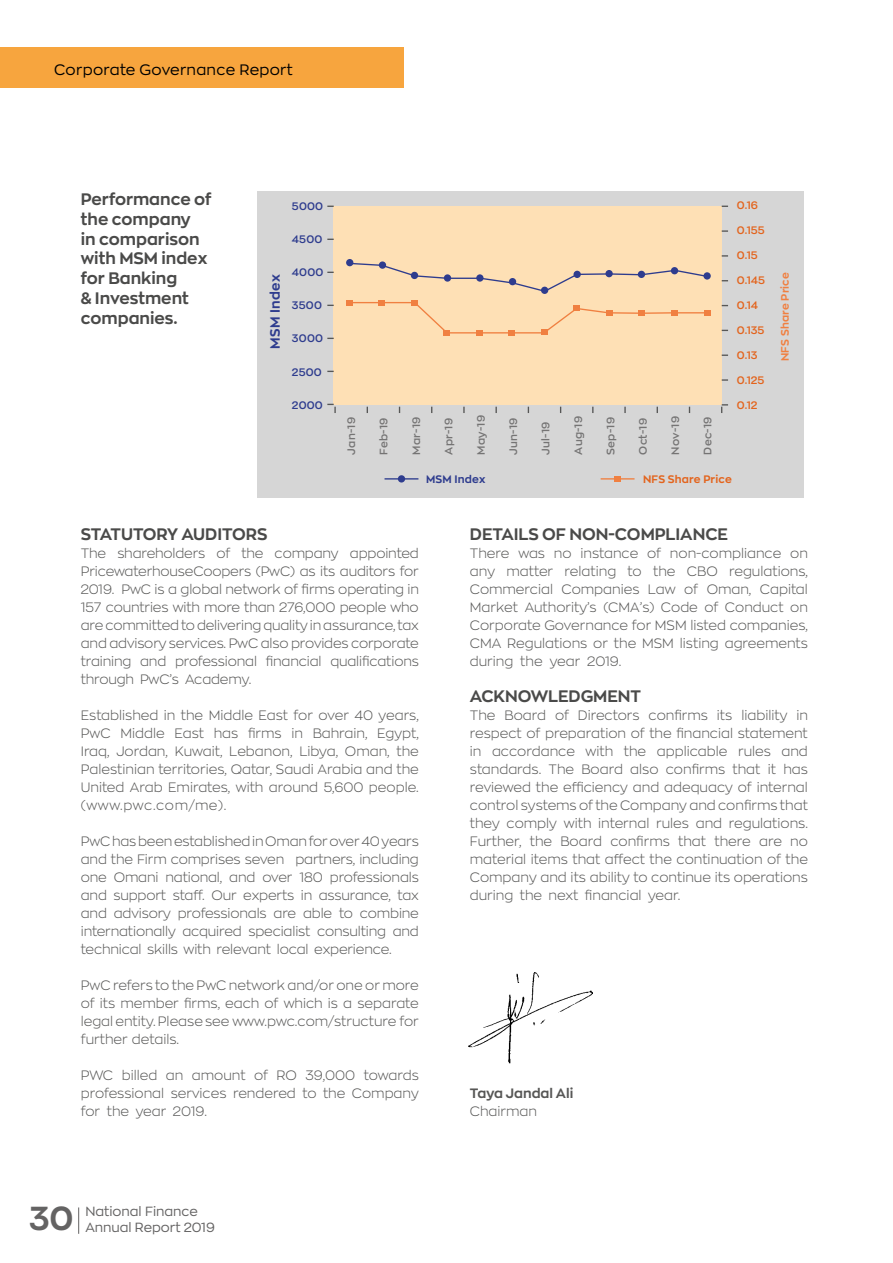
<style>
.page{position:relative;width:893px;height:1263px;background:#fff}
.page>*{position:absolute;margin:0;border:0;box-sizing:border-box;transform-origin:0 0}
.t1{font:700 33px "Zona Pro";color:#646363}
.t2{font:700 16.5px/19.8px "Zona Pro";color:#4a4a49}
.t3{font:15px "Zona Pro";letter-spacing:.02em;color:#000}
.t4{font:300 13.5px/18px "Zona Pro";color:#575756;text-align:justify}
.t5{font:700 13.5px "Zona Pro";color:#575756}
.t6{font:700 13.35px "Zona Pro";letter-spacing:.02em;color:#2e3c8e}
.t7{font:13.2px "Zona Pro";color:#646363}
.t8{font:600 10.8px "Zona Pro";letter-spacing:.02em;color:#757474}
.t9{font:600 10.8px "Zona Pro";color:#e3641d}
.t10{font:600 10.8px "Zona Pro";letter-spacing:.02em;color:#2e3c8e}
.t11{font:700 10.8px "Zona Pro";letter-spacing:.02em;color:#e3641d}
.t12{font:700 10.8px "Zona Pro";letter-spacing:.02em;color:#f08041}
.t13{font:700 10.8px "Zona Pro";letter-spacing:.02em;color:#2e3c8e}
</style>
<div class="page">
<svg style="left:78px;top:1207px;width:1px;height:27px"></svg>
<div style="left:257px;top:191px;width:547px;height:306px;background:#d6d6d6"></div>
<div style="left:334px;top:206px;width:388px;height:198px;background:#fee0b5"></div>
<svg style="left:722px;top:230px;width:6px;height:2px"></svg>
<svg style="left:722px;top:255px;width:6px;height:2px"></svg>
<svg style="left:722px;top:379px;width:6px;height:2px"></svg>
<svg style="left:327px;top:404px;width:9px;height:9px"></svg>
<svg style="left:463px;top:407px;width:2px;height:6px"></svg>
<svg style="left:495px;top:407px;width:2px;height:6px"></svg>
<svg style="left:624px;top:407px;width:2px;height:6px"></svg>
<svg style="left:721px;top:404px;width:7px;height:9px"></svg>
<svg style="left:347px;top:262px;width:356px;height:31px"></svg>
<svg style="left:347px;top:300px;width:363px;height:36px"></svg>
<div style="left:346px;top:259px;width:7px;height:7px;background:#2e3c8e;border-radius:50%"></div>
<div style="left:379px;top:261px;width:7px;height:8px;background:#2e3c8e;border-radius:50%"></div>
<div style="left:411px;top:272px;width:7px;height:7px;background:#2e3c8e;border-radius:50%"></div>
<div style="left:444px;top:274px;width:7px;height:8px;background:#2e3c8e;border-radius:50%"></div>
<div style="left:476px;top:274px;width:8px;height:8px;background:#2e3c8e;border-radius:50%"></div>
<div style="left:509px;top:278px;width:7px;height:7px;background:#2e3c8e;border-radius:50%"></div>
<div style="left:541px;top:287px;width:7px;height:7px;background:#2e3c8e;border-radius:50%"></div>
<div style="left:573px;top:271px;width:8px;height:7px;background:#2e3c8e;border-radius:50%"></div>
<div style="left:605px;top:270px;width:8px;height:7px;background:#2e3c8e;border-radius:50%"></div>
<div style="left:638px;top:271px;width:7px;height:7px;background:#2e3c8e;border-radius:50%"></div>
<div style="left:703px;top:272px;width:8px;height:8px;background:#2e3c8e;border-radius:50%"></div>
<div style="left:671px;top:267px;width:7px;height:7px;background:#2e3c8e;border-radius:50%"></div>
<div style="left:614px;top:476px;width:7px;height:6px;background:#f08041"></div>
<div style="left:398px;top:475px;width:7px;height:7px;background:#2e3c8e;border-radius:50%"></div>
<hr style="left:385px;top:478px;width:33px;height:2px;background:#2e3c8e">
<hr style="left:601px;top:478px;width:33px;height:2px;background:#f08041">
<img style="left:468px;top:973px;width:124px;height:90px">
<div style="left:0;top:47px;width:404px;height:41px;background:#f7a53e"></div>
<p class="t3" style="left:54px;top:60px;width:240px">Corporate Governance Report</p>
<p class="t2" style="left:81px;top:189px;width:132px">Performance of the company<br>in comparison with MSM index for Banking<br>&amp; Investment companies.</p>
<p class="t9" style="left:737px;top:198px;width:23px">0.16</p>
<p class="t9" style="left:737px;top:223px;width:29px">0.155</p>
<p class="t9" style="left:737px;top:248px;width:22px">0.15</p>
<p class="t9" style="left:737px;top:273px;width:29px">0.145</p>
<p class="t9" style="left:737px;top:298px;width:23px">0.14</p>
<p class="t9" style="left:737px;top:323px;width:29px">0.135</p>
<p class="t9" style="left:737px;top:348px;width:22px">0.13</p>
<p class="t9" style="left:737px;top:373px;width:29px">0.125</p>
<p class="t9" style="left:737px;top:398px;width:22px">0.12</p>
<p class="t10" style="left:292px;top:199px;width:33px">5000</p>
<p class="t10" style="left:292px;top:232px;width:32px">4500</p>
<p class="t10" style="left:292px;top:265px;width:33px">4000</p>
<p class="t10" style="left:292px;top:298px;width:32px">3500</p>
<p class="t10" style="left:292px;top:331px;width:33px">3000</p>
<p class="t10" style="left:292px;top:365px;width:31px">2500</p>
<p class="t10" style="left:292px;top:398px;width:32px">2000</p>
<p class="t6" style="left:266px;top:348px;width:75px;rotate:-90deg">MSM Index</p>
<p class="t12" style="left:778px;top:361px;width:90px;rotate:-90deg">NFS Share Price</p>
<p class="t8" style="left:344px;top:454px;width:39px;rotate:-90deg">Jan-19</p>
<p class="t8" style="left:377px;top:454px;width:39px;rotate:-90deg">Feb-19</p>
<p class="t8" style="left:409px;top:454px;width:39px;rotate:-90deg">Mar-19</p>
<p class="t8" style="left:441px;top:454px;width:38px;rotate:-90deg">Apr-19</p>
<p class="t8" style="left:474px;top:454px;width:41px;rotate:-90deg">May-19</p>
<p class="t8" style="left:506px;top:454px;width:38px;rotate:-90deg">Jun-19</p>
<p class="t8" style="left:539px;top:454px;width:34px;rotate:-90deg">Jul-19</p>
<p class="t8" style="left:571px;top:454px;width:40px;rotate:-90deg">Aug-19</p>
<p class="t8" style="left:603px;top:454px;width:39px;rotate:-90deg">Sep-19</p>
<p class="t8" style="left:636px;top:454px;width:38px;rotate:-90deg">Oct-19</p>
<p class="t8" style="left:668px;top:454px;width:40px;rotate:-90deg">Nov-19</p>
<p class="t8" style="left:701px;top:454px;width:39px;rotate:-90deg">Dec-19</p>
<p class="t13" style="left:426px;top:472px;width:61px">MSM Index</p>
<p class="t11" style="left:643px;top:472px;width:90px">NFS Share Price</p>
<p class="t2" style="left:81px;top:524px;width:188px">STATUTORY AUDITORS</p>
<p class="t4" style="left:81px;top:544px;width:340px">The shareholders of the company appointed PricewaterhouseCoopers (PwC) as its auditors for 2019. PwC is a global network of firms operating in 157 countries with more than 276,000 people who are committed to delivering quality in assurance, tax and advisory services. PwC also provides corporate training and professional financial qualifications through PwC’s Academy.</p>
<p class="t4" style="left:81px;top:706px;width:340px">Established in the Middle East for over 40 years, PwC Middle East has firms in Bahrain, Egypt, Iraq, Jordan, Kuwait, Lebanon, Libya, Oman, the Palestinian territories, Qatar, Saudi Arabia and the United Arab Emirates, with around 5,600 people. (www.pwc.com/me).</p>
<p class="t4" style="left:81px;top:832px;width:340px">PwC has been established in Oman for over 40 years and the Firm comprises seven partners, including one Omani national, and over 180 professionals and support staff. Our experts in assurance, tax and advisory professionals are able to combine internationally acquired specialist consulting and technical skills with relevant local experience.</p>
<p class="t4" style="left:81px;top:976px;width:340px">PwC refers to the PwC network and/or one or more of its member firms, each of which is a separate legal entity. Please see www.pwc.com/structure for further details.</p>
<p class="t4" style="left:81px;top:1066px;width:340px">PWC billed an amount of RO 39,000 towards professional services rendered to the Company for the year 2019.</p>
<h1 class="t1" style="left:29px;top:1197px;width:46px">30</h1>
<p class="t7" style="left:85px;top:1203px;width:114px">National Finance</p>
<p class="t7" style="left:85px;top:1219px;width:131px">Annual Report 2019</p>
<p class="t2" style="left:470px;top:524px;width:260px">DETAILS OF NON-COMPLIANCE</p>
<p class="t4" style="left:470px;top:544px;width:340px">There was no instance of non-compliance on any matter relating to the CBO regulations, Commercial Companies Law of Oman, Capital Market Authority’s (CMA’s) Code of Conduct on Corporate Governance for MSM listed companies, CMA Regulations or the MSM listing agreements during the year 2019.</p>
<p class="t2" style="left:470px;top:686px;width:173px">ACKNOWLEDGMENT</p>
<p class="t4" style="left:470px;top:706px;width:340px">The Board of Directors confirms its liability in respect of preparation of the financial statement in accordance with the applicable rules and standards. The Board also confirms that it has reviewed the efficiency and adequacy of internal control systems of the Company and confirms that they comply with internal rules and regulations.<br>Further, the Board confirms that there are no material items that affect the continuation of the Company and its ability to continue its operations during the next financial year.</p>
<p class="t5" style="left:470px;top:1084px;width:105px">Taya Jandal Ali</p>
<p class="t4" style="left:470px;top:1102px;width:69px">Chairman</p>
</div>
